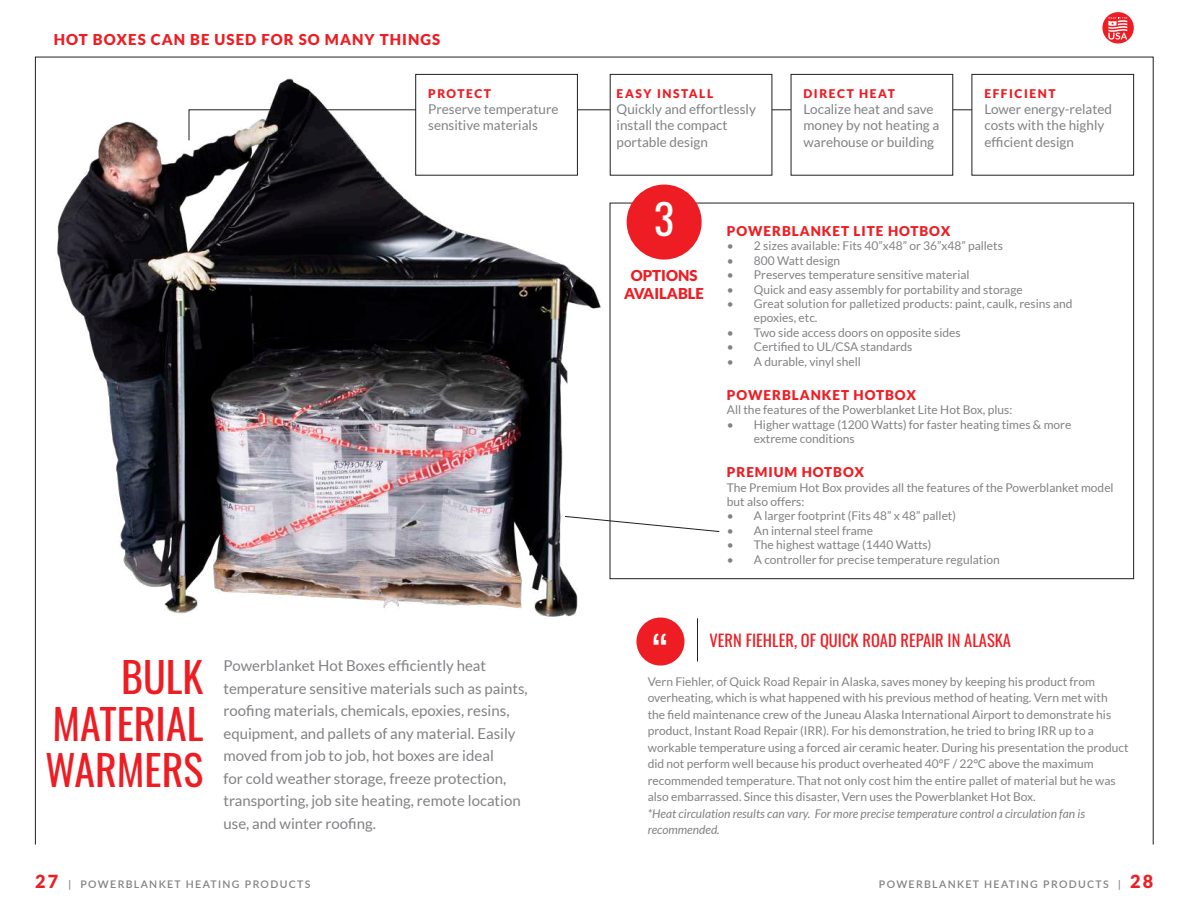
<style>
.page{position:relative;width:1188px;height:918px;background:#fff}
.page>*{position:absolute;margin:0;border:0;box-sizing:border-box;transform-origin:0 0}
.t1{font:42px/46.5px "Oswald";color:#ee1d23;text-align:justify}
.t2{font:42px "Oswald";color:#fff}
.t3{font:16.5px "Oswald";color:#ee1d23}
.t4{font:15px/22.5px "Lato";color:#808285}
.t5{font:900 15px "Lato";letter-spacing:.07em;color:#ee1d23}
.t6{font:900 15px/18px "Lato";color:#ee1d23;text-align:center}
.t7{font:13.5px/16.2px "Lato";color:#808285}
.t8{font:900 13.5px "Lato";letter-spacing:.07em;color:#ee1d23}
.t9{font:12px/16.5px "Lato";color:#808285}
.t10{font:italic 12px/16.5px "Lato";color:#808285}
.t11{font:900 12px "Lato";letter-spacing:.13em;color:#ee1d23}
.t12{font:600 10.5px "Lato";letter-spacing:.13em;color:#808285}
.s1{font-weight:900;font-size:18px;color:#ee1d23}
</style>
<div class="page">
<svg style="left:605px;top:109px;width:367px;height:32px"></svg>
<img style="left:39px;top:56px;width:566px;height:561px">
<div style="left:416px;top:74px;width:161px;height:101px;background:#fff"></div>
<div style="left:416px;top:74px;width:162px;height:101px;border:1px solid #231f20"></div>
<div style="left:610px;top:74px;width:162px;height:101px;background:#fff"></div>
<div style="left:610px;top:74px;width:162px;height:101px;border:1px solid #231f20"></div>
<div style="left:791px;top:74px;width:162px;height:101px;background:#fff"></div>
<div style="left:791px;top:74px;width:162px;height:101px;border:1px solid #231f20"></div>
<div style="left:972px;top:74px;width:162px;height:101px;border:1px solid #231f20"></div>
<div style="left:636px;top:618px;width:49px;height:48px;background:#ee1d23;border-radius:50%"></div>
<hr style="left:697px;top:618px;width:1px;height:44px;background:#231f20">
<div style="left:627px;top:185px;width:75px;height:75px;background:#ee1d23;border-radius:50%"></div>
<svg style="left:565px;top:516px;width:155px;height:16px"></svg>
<svg style="left:1102px;top:12px;width:32px;height:32px"></svg>
<svg style="left:1108px;top:17px;width:19px;height:23px"></svg>
<p class="t5" style="left:54px;top:30px;width:388px">HOT BOXES CAN BE USED FOR SO MANY THINGS</p>
<p class="t11" style="left:428px;top:86px;width:64px">PROTECT</p>
<p class="t7" style="left:428px;top:101px;width:132px">Preserve temperature sensitive materials</p>
<h1 class="t1" style="left:45px;top:650px;width:160px;text-indent:76px">BULK MATERIAL WARMERS</h1>
<p class="t4" style="left:224px;top:655px;width:306px">Powerblanket Hot Boxes efficiently heat temperature sensitive materials such as paints, roofing materials, chemicals, epoxies, resins, equipment, and pallets of any material. Easily moved from job to job, hot boxes are ideal<br>for cold weather storage, freeze protection, transporting, job site heating, remote location use, and winter roofing.</p>
<p class="t11" style="left:617px;top:86px;width:98px">EASY INSTALL</p>
<p class="t7" style="left:617px;top:101px;width:141px">Quickly and effortlessly install the compact portable design</p>
<p class="t11" style="left:804px;top:86px;width:93px">DIRECT HEAT</p>
<p class="t7" style="left:804px;top:101px;width:137px">Localize heat and save money by not heating a warehouse or building</p>
<p class="t11" style="left:984px;top:86px;width:73px">EFFICIENT</p>
<p class="t7" style="left:984px;top:101px;width:129px">Lower energy-related costs with the highly efficient design</p>
<h1 class="t2" style="left:654px;top:182px;width:22px">3</h1>
<p class="t6" style="left:624px;top:266px;width:81px">OPTIONS<br>AVAILABLE</p>
<p class="t8" style="left:727px;top:223px;width:225px">POWERBLANKET LITE HOTBOX</p>
<p class="t9" style="left:727px;top:238px;width:278px">• 2 sizes available: Fits 40”x48” or 36”x48” pallets</p>
<p class="t9" style="left:727px;top:252px;width:115px">• 800 Watt design</p>
<p class="t9" style="left:727px;top:266px;width:244px">• Preserves temperature sensitive material</p>
<p class="t9" style="left:727px;top:281px;width:297px">• Quick and easy assembly for portability and storage</p>
<p class="t9" style="left:754px;top:296px;width:320px;line-height:14.4px;text-indent:-27px">• Great solution for palletized products: paint, caulk, resins and epoxies, etc.</p>
<p class="t9" style="left:727px;top:324px;width:235px">• Two side access doors on opposite sides</p>
<p class="t9" style="left:727px;top:338px;width:187px">• Certified to UL/CSA standards</p>
<p class="t9" style="left:727px;top:353px;width:136px">• A durable, vinyl shell</p>
<p class="t8" style="left:727px;top:387px;width:191px">POWERBLANKET HOTBOX</p>
<p class="t9" style="left:727px;top:401px;width:287px">All the features of the Powerblanket Lite Hot Box, plus:</p>
<p class="t9" style="left:754px;top:417px;width:319px;line-height:14.4px;text-indent:-27px">• Higher wattage (1200 Watts) for faster heating times &amp; more extreme conditions</p>
<p class="t8" style="left:727px;top:464px;width:139px">PREMIUM HOTBOX</p>
<p class="t9" style="left:727px;top:480px;width:388px;line-height:14.4px">The Premium Hot Box provides all the features of the Powerblanket model but also offers:</p>
<p class="t9" style="left:727px;top:508px;width:231px">• A larger footprint (Fits 48” x 48” pallet)</p>
<p class="t9" style="left:727px;top:522px;width:148px">• An internal steel frame</p>
<p class="t9" style="left:727px;top:536px;width:206px">• The highest wattage (1440 Watts)</p>
<p class="t9" style="left:727px;top:551px;width:274px">• A controller for precise temperature regulation</p>
<h1 class="t2" style="left:652px;top:615px;width:18px">“</h1>
<h2 class="t3" style="left:710px;top:625px;width:303px">VERN FIEHLER, OF QUICK ROAD REPAIR IN ALASKA</h2>
<p class="t9" style="left:648px;top:673px;width:482px">Vern Fiehler, of Quick Road Repair in Alaska, saves money by keeping his product from overheating, which is what happened with his previous method of heating. Vern met with<br>the field maintenance crew of the Juneau Alaska International Airport to demonstrate his product, Instant Road Repair (IRR). For his demonstration, he tried to bring IRR up to a workable temperature using a forced air ceramic heater. During his presentation the product did not perform well because his product overheated 40°F / 22°C above the maximum recommended temperature. That not only cost him the entire pallet of material but he was also embarrassed. Since this disaster, Vern uses the Powerblanket Hot Box.</p>
<p class="t10" style="left:648px;top:806px;width:439px">*Heat circulation results can vary. For more precise temperature control a circulation fan is recommended.</p>
<p class="t12" style="left:35px;top:877px;width:277px"><span class="s1">27</span> | POWERBLANKET HEATING PRODUCTS</p>
<p class="t12" style="left:879px;top:877px;width:276px">POWERBLANKET HEATING PRODUCTS | <span class="s1">28</span></p>
</div>
